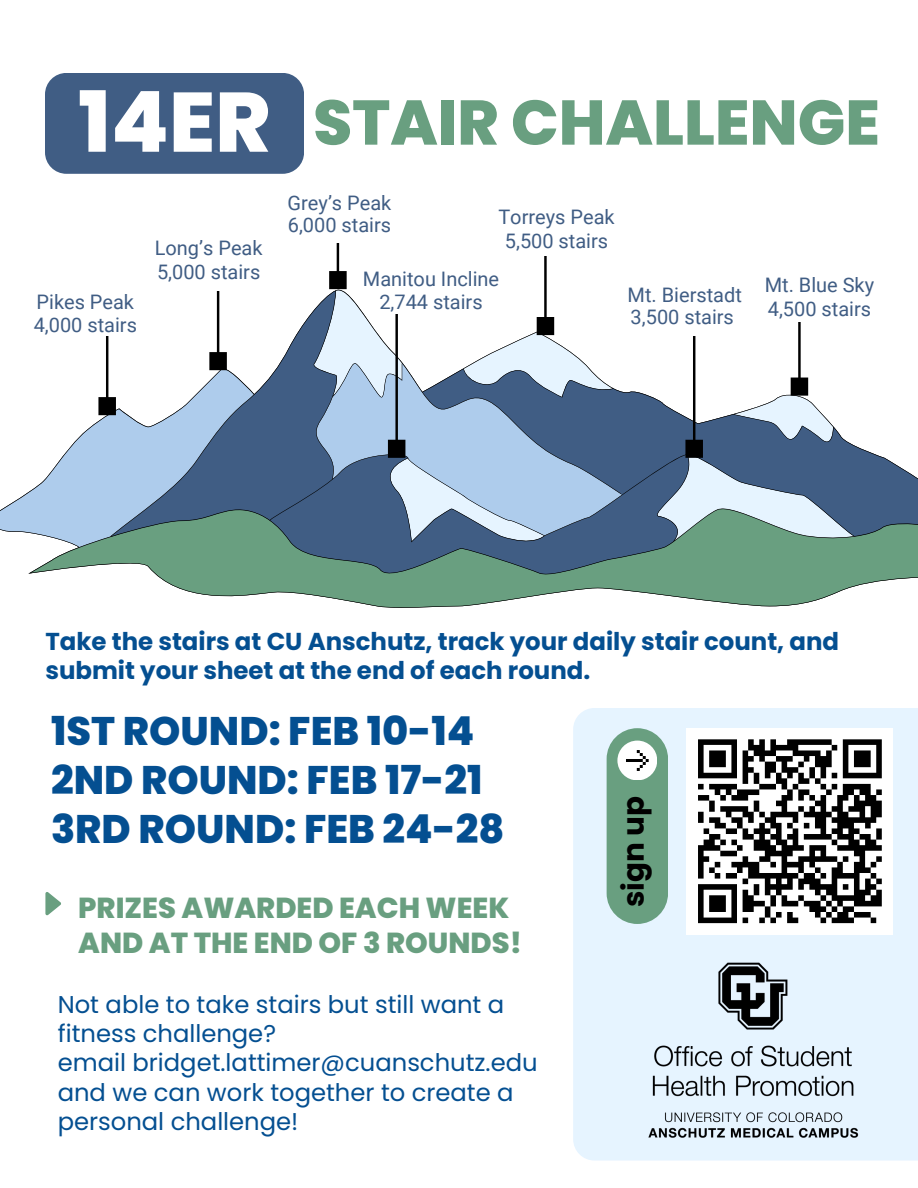
<style>
.page{position:relative;width:918px;height:1188px;background:#fff}
.page>*{position:absolute;margin:0;border:0;box-sizing:border-box;transform-origin:0 0}
.t1{font:800 84.15px "Poppins";color:#fff}
.t2{font:800 63px "Poppins";color:#699f80}
.t3{font:800 39.9px/48.9px "Poppins";color:#044f91}
.t4{font:700 29.4px "Poppins";color:#000}
.t5{font:800 28.95px/34.8px "Poppins";color:#699f80}
.t6{font:700 24.45px/29.2px "Poppins";color:#044f91}
.t7{font:24.3px/29.2px "Poppins";color:#044f91}
.t8{font:19.95px "Roboto";color:#405d84}
</style>
<div class="page">
<div style="left:573px;top:708px;width:345px;height:453px;background:#e6f4ff"></div>
<svg style="left:45px;top:892px;width:16px;height:23px"></svg>
<div style="left:45px;top:73px;width:259px;height:101px;background:#405d84;border-radius:21px"></div>
<div style="left:607px;top:728px;width:61px;height:196px;background:#699f80;border-radius:31px"></div>
<div style="left:617px;top:741px;width:40px;height:39px;background:#fff;border-radius:50%"></div>
<svg style="left:626px;top:750px;width:22px;height:21px"></svg>
<img style="left:648px;top:962px;width:211px;height:176px">
<svg style="left:0;top:315px;width:918px;height:293px"></svg>
<svg style="left:209px;top:291px;width:18px;height:79px"></svg>
<svg style="left:651px;top:323px;width:203px;height:219px"></svg>
<svg style="left:310px;top:244px;width:303px;height:303px"></svg>
<svg style="left:98px;top:336px;width:18px;height:79px"></svg>
<div style="left:687px;top:728px;width:206px;height:206px;background:#fff"></div>
<svg style="left:698px;top:739px;width:184px;height:185px"></svg>
<h1 class="t1" style="left:78px;top:63px;width:194px">14ER</h1>
<p class="t8" style="left:37px;top:291px;width:99px">Pikes Peak</p>
<p class="t8" style="left:34px;top:313px;width:105px">4,000 stairs</p>
<p class="t8" style="left:155px;top:236px;width:109px">Long’s Peak</p>
<p class="t8" style="left:157px;top:260px;width:105px">5,000 stairs</p>
<p class="t2" style="left:313px;top:79px;width:568px">STAIR CHALLENGE</p>
<p class="t8" style="left:288px;top:192px;width:105px">Grey’s Peak</p>
<p class="t8" style="left:288px;top:213px;width:105px">6,000 stairs</p>
<p class="t8" style="left:363px;top:268px;width:138px">Manitou Incline</p>
<p class="t8" style="left:379px;top:290px;width:105px">2,744 stairs</p>
<p class="t8" style="left:498px;top:206px;width:118px">Torreys Peak</p>
<p class="t8" style="left:505px;top:229px;width:105px">5,500 stairs</p>
<p class="t8" style="left:628px;top:283px;width:116px">Mt. Bierstadt</p>
<p class="t8" style="left:631px;top:306px;width:105px">3,500 stairs</p>
<p class="t8" style="left:765px;top:274px;width:111px">Mt. Blue Sky</p>
<p class="t8" style="left:768px;top:297px;width:105px">4,500 stairs</p>
<p class="t6" style="left:45px;top:627px;width:795px">Take the stairs at CU Anschutz, track your daily stair count, and submit your sheet at the end of each round.</p>
<p class="t3" style="left:51px;top:707px;width:455px">1ST ROUND: FEB 10-14<br>2ND ROUND: FEB 17-21<br>3RD ROUND: FEB 24-28</p>
<p class="t5" style="left:78px;top:891px;width:445px">PRIZES AWARDED EACH WEEK<br>AND AT THE END OF 3 ROUNDS!</p>
<p class="t7" style="left:58px;top:990px;width:448px">Not able to take stairs but still want a fitness challenge?</p>
<p class="t7" style="left:58px;top:1048px;width:481px">email bridget.lattimer@cuanschutz.edu and we can work together to create a personal challenge!</p>
<h2 class="t4" style="left:613px;top:907px;width:112px;rotate:-90deg">sign up</h2>
</div>
